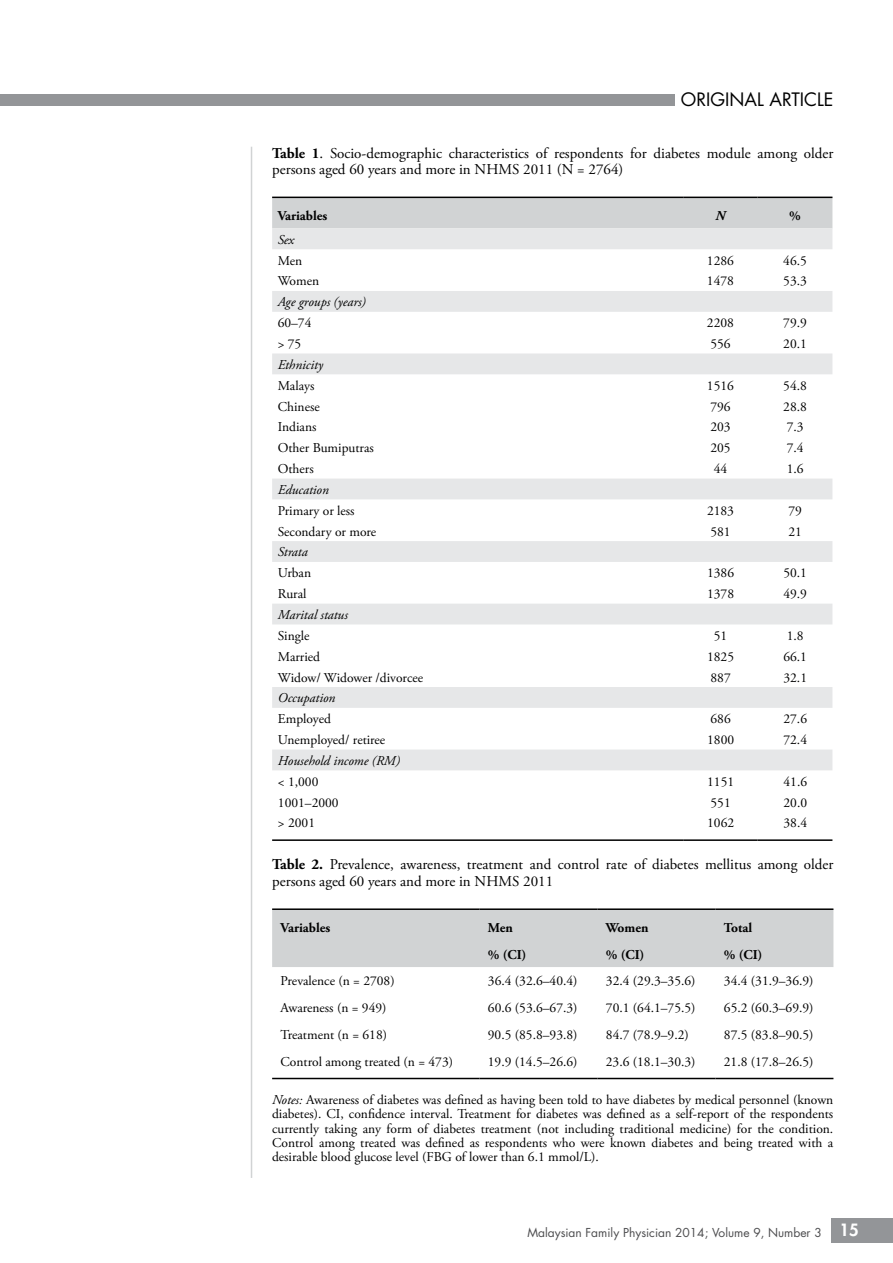
<style>
.page{position:relative;width:893px;height:1263px;background:#fff}
.page>*{position:absolute;margin:0;border:0;box-sizing:border-box;transform-origin:0 0}
.t1{font:18px "Futura Std";color:#000}
.t2{font:800 16.5px "Futura Std";color:#fff}
.t3{font:15px/16.5px "Adobe Garamond Pro";color:#000}
.t4{font:13.5px/14.2px "Adobe Garamond Pro";color:#000;text-align:justify}
.t5{font:italic 13.5px "Adobe Garamond Pro";color:#000}
.t6{font:700 13.5px "Adobe Garamond Pro";color:#000}
.t7{font:italic 700 13.5px "Adobe Garamond Pro";color:#000}
.t8{font:12px "Futura Std";color:#4d4d4f}
.s1{font-weight:700}
.s2{font-style:italic}
</style>
<div class="page">
<div style="left:831px;top:1218px;width:62px;height:24px;background:#939598"></div>
<div style="left:0;top:95px;width:675px;height:11px;background:#939598"></div>
<hr style="left:251px;top:147px;width:1px;height:1031px;background:#d1d3d4">
<div style="left:272px;top:910px;width:561px;height:57px;background:#d1d3d4"></div>
<hr style="left:272px;top:1078px;width:207px;height:1px;background:#000">
<hr style="left:479px;top:1078px;width:118px;height:1px;background:#000">
<hr style="left:597px;top:1078px;width:118px;height:1px;background:#000">
<hr style="left:715px;top:1078px;width:118px;height:1px;background:#000">
<hr style="left:272px;top:908px;width:207px;height:2px;background:#000">
<hr style="left:479px;top:908px;width:118px;height:2px;background:#000">
<hr style="left:597px;top:908px;width:118px;height:2px;background:#000">
<hr style="left:715px;top:908px;width:118px;height:2px;background:#000">
<div style="left:272px;top:198px;width:560px;height:30px;background:#d1d3d4"></div>
<svg style="left:272px;top:228px;width:560px;height:542px"></svg>
<hr style="left:272px;top:197px;width:411px;height:1px;background:#000">
<hr style="left:683px;top:197px;width:75px;height:1px;background:#000">
<hr style="left:758px;top:197px;width:74px;height:1px;background:#000">
<hr style="left:272px;top:839px;width:411px;height:2px;background:#000">
<hr style="left:683px;top:839px;width:75px;height:2px;background:#000">
<hr style="left:758px;top:839px;width:74px;height:2px;background:#000">
<h1 class="t1" style="left:681px;top:88px;width:154px">ORIGINAL ARTICLE</h1>
<p class="t3" style="left:272px;top:145px;width:563px"><span class="s1">Table 1</span>. Socio-demographic characteristics of respondents for diabetes module among older persons aged 60 years and more in NHMS 2011 (N = 2764)</p>
<p class="t6" style="left:278px;top:208px;width:51px">Variables</p>
<p class="t7" style="left:715px;top:208px;width:11px">N</p>
<p class="t6" style="left:789px;top:208px;width:13px">%</p>
<p class="t5" style="left:278px;top:231px;width:18px">Sex</p>
<p class="t4" style="left:278px;top:254px;width:26px">Men</p>
<p class="t4" style="left:707px;top:254px;width:28px">1286</p>
<p class="t4" style="left:783px;top:254px;width:25px">46.5</p>
<p class="t4" style="left:278px;top:274px;width:43px">Women</p>
<p class="t4" style="left:707px;top:274px;width:28px">1478</p>
<p class="t4" style="left:783px;top:274px;width:25px">53.3</p>
<p class="t5" style="left:278px;top:294px;width:90px">Age groups (years)</p>
<p class="t4" style="left:278px;top:316px;width:35px">60–74</p>
<p class="t4" style="left:707px;top:316px;width:28px">2208</p>
<p class="t4" style="left:783px;top:316px;width:25px">79.9</p>
<p class="t4" style="left:278px;top:337px;width:25px">&gt; 75</p>
<p class="t4" style="left:710px;top:337px;width:22px">556</p>
<p class="t4" style="left:783px;top:337px;width:25px">20.1</p>
<p class="t5" style="left:278px;top:356px;width:47px">Ethnicity</p>
<p class="t4" style="left:278px;top:379px;width:38px">Malays</p>
<p class="t4" style="left:707px;top:379px;width:28px">1516</p>
<p class="t4" style="left:783px;top:379px;width:25px">54.8</p>
<p class="t4" style="left:278px;top:400px;width:43px">Chinese</p>
<p class="t4" style="left:710px;top:400px;width:22px">796</p>
<p class="t4" style="left:783px;top:400px;width:25px">28.8</p>
<p class="t4" style="left:278px;top:420px;width:40px">Indians</p>
<p class="t4" style="left:710px;top:420px;width:22px">203</p>
<p class="t4" style="left:787px;top:420px;width:18px">7.3</p>
<p class="t4" style="left:278px;top:441px;width:98px">Other Bumiputras</p>
<p class="t4" style="left:710px;top:441px;width:22px">205</p>
<p class="t4" style="left:787px;top:441px;width:18px">7.4</p>
<p class="t4" style="left:278px;top:462px;width:37px">Others</p>
<p class="t4" style="left:714px;top:462px;width:15px">44</p>
<p class="t4" style="left:787px;top:462px;width:18px">1.6</p>
<p class="t5" style="left:278px;top:481px;width:53px">Education</p>
<p class="t4" style="left:278px;top:504px;width:78px">Primary or less</p>
<p class="t4" style="left:707px;top:504px;width:28px">2183</p>
<p class="t4" style="left:788px;top:504px;width:15px">79</p>
<p class="t4" style="left:278px;top:525px;width:100px">Secondary or more</p>
<p class="t4" style="left:710px;top:525px;width:22px">581</p>
<p class="t4" style="left:788px;top:525px;width:15px">21</p>
<p class="t5" style="left:278px;top:544px;width:31px">Strata</p>
<p class="t4" style="left:278px;top:566px;width:35px">Urban</p>
<p class="t4" style="left:707px;top:566px;width:28px">1386</p>
<p class="t4" style="left:783px;top:566px;width:25px">50.1</p>
<p class="t4" style="left:278px;top:587px;width:30px">Rural</p>
<p class="t4" style="left:707px;top:587px;width:28px">1378</p>
<p class="t4" style="left:783px;top:587px;width:25px">49.9</p>
<p class="t5" style="left:278px;top:607px;width:72px">Marital status</p>
<p class="t4" style="left:278px;top:629px;width:33px">Single</p>
<p class="t4" style="left:714px;top:629px;width:15px">51</p>
<p class="t4" style="left:787px;top:629px;width:18px">1.8</p>
<p class="t4" style="left:278px;top:650px;width:44px">Married</p>
<p class="t4" style="left:707px;top:650px;width:28px">1825</p>
<p class="t4" style="left:783px;top:650px;width:25px">66.1</p>
<p class="t4" style="left:278px;top:671px;width:147px">Widow/ Widower /divorcee</p>
<p class="t4" style="left:710px;top:671px;width:22px">887</p>
<p class="t4" style="left:783px;top:671px;width:25px">32.1</p>
<p class="t5" style="left:278px;top:690px;width:59px">Occupation</p>
<p class="t4" style="left:278px;top:712px;width:55px">Employed</p>
<p class="t4" style="left:710px;top:712px;width:22px">686</p>
<p class="t4" style="left:783px;top:712px;width:25px">27.6</p>
<p class="t4" style="left:278px;top:733px;width:109px">Unemployed/ retiree</p>
<p class="t4" style="left:707px;top:733px;width:28px">1800</p>
<p class="t4" style="left:783px;top:733px;width:25px">72.4</p>
<p class="t5" style="left:278px;top:752px;width:124px">Household income (RM)</p>
<p class="t4" style="left:278px;top:775px;width:42px">&lt; 1,000</p>
<p class="t4" style="left:707px;top:775px;width:28px">1151</p>
<p class="t4" style="left:783px;top:775px;width:25px">41.6</p>
<p class="t4" style="left:278px;top:796px;width:62px">1001–2000</p>
<p class="t4" style="left:711px;top:796px;width:22px">551</p>
<p class="t4" style="left:783px;top:796px;width:25px">20.0</p>
<p class="t4" style="left:278px;top:816px;width:39px">&gt; 2001</p>
<p class="t4" style="left:707px;top:816px;width:28px">1062</p>
<p class="t4" style="left:783px;top:816px;width:25px">38.4</p>
<p class="t3" style="left:272px;top:857px;width:563px"><span class="s1">Table 2.</span> Prevalence, awareness, treatment and control rate of diabetes mellitus among older persons aged 60 years and more in NHMS 2011</p>
<p class="t6" style="left:281px;top:920px;width:51px">Variables</p>
<p class="t6" style="left:488px;top:920px;width:27px">Men</p>
<p class="t6" style="left:606px;top:920px;width:44px">Women</p>
<p class="t6" style="left:724px;top:920px;width:30px">Total</p>
<p class="t6" style="left:488px;top:946px;width:40px">% (CI)</p>
<p class="t6" style="left:606px;top:946px;width:40px">% (CI)</p>
<p class="t6" style="left:724px;top:946px;width:40px">% (CI)</p>
<p class="t4" style="left:281px;top:974px;width:116px">Prevalence (n = 2708)</p>
<p class="t4" style="left:488px;top:974px;width:91px">36.4 (32.6–40.4)</p>
<p class="t4" style="left:606px;top:974px;width:91px">32.4 (29.3–35.6)</p>
<p class="t4" style="left:724px;top:974px;width:91px">34.4 (31.9–36.9)</p>
<p class="t4" style="left:281px;top:1001px;width:107px">Awareness (n = 949)</p>
<p class="t4" style="left:488px;top:1001px;width:91px">60.6 (53.6–67.3)</p>
<p class="t4" style="left:606px;top:1001px;width:91px">70.1 (64.1–75.5)</p>
<p class="t4" style="left:724px;top:1001px;width:91px">65.2 (60.3–69.9)</p>
<p class="t4" style="left:281px;top:1028px;width:108px">Treatment (n = 618)</p>
<p class="t4" style="left:488px;top:1028px;width:91px">90.5 (85.8–93.8)</p>
<p class="t4" style="left:606px;top:1028px;width:84px">84.7 (78.9–9.2)</p>
<p class="t4" style="left:724px;top:1028px;width:91px">87.5 (83.8–90.5)</p>
<p class="t4" style="left:281px;top:1055px;width:174px">Control among treated (n = 473)</p>
<p class="t4" style="left:488px;top:1055px;width:91px">19.9 (14.5–26.6)</p>
<p class="t4" style="left:606px;top:1055px;width:91px">23.6 (18.1–30.3)</p>
<p class="t4" style="left:724px;top:1055px;width:91px">21.8 (17.8–26.5)</p>
<p class="t4" style="left:272px;top:1093px;width:563px"><span class="s2">Notes:</span> Awareness of diabetes was defined as having been told to have diabetes by medical personnel (known diabetes). CI, confidence interval. Treatment for diabetes was defined as a self-report of the respondents currently taking any form of diabetes treatment (not including traditional medicine) for the condition.<br>Control among treated was defined as respondents who were known diabetes and being treated with a desirable blood glucose level (FBG of lower than 6.1 mmol/L).</p>
<p class="t8" style="left:527px;top:1225px;width:296px">Malaysian Family Physician 2014; Volume 9, Number 3</p>
<p class="t2" style="left:840px;top:1220px;width:21px">15</p>
</div>
